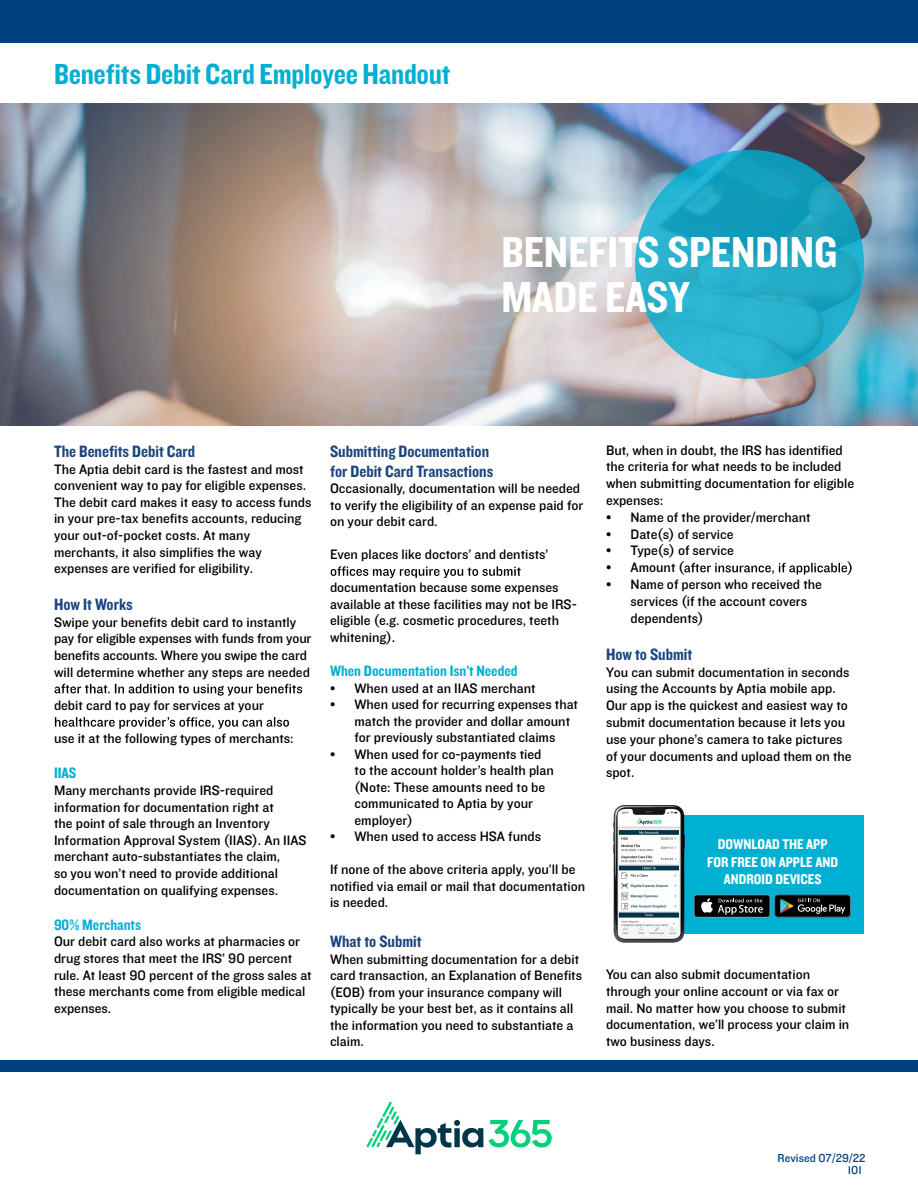
<style>
.page{position:relative;width:918px;height:1188px;background:#fff}
.page>*{position:absolute;margin:0;border:0;box-sizing:border-box;transform-origin:0 0}
.t1{font:45px/45px "Knockout 50 Welterweight";color:#fff}
.t2{font:30px "Knockout 50 Welterweight";letter-spacing:-.01em;color:#00b0d3}
.t3{font:17.1px/20px "Knockout 50 Welterweight";color:#1b447e}
.t4{font:15.6px "Knockout 50 Welterweight";color:#00b0d3}
.t5{font:14.7px/17.7px "Knockout 50 Welterweight";color:#fff;text-align:center}
.t6{font:14.25px/16.5px "Knockout 31 Junior Middlewt";color:#000}
.t7{font:12px "Knockout 31 Junior Middlewt";color:#004280}
</style>
<div class="page">
<img style="left:0;top:103px;width:918px;height:322px">
<div style="left:0;top:1060px;width:917px;height:12px;background:#004280"></div>
<div style="left:0;top:0;width:918px;height:43px;background:#004280"></div>
<svg style="left:635px;top:150px;width:229px;height:229px;background:#20aac6"></svg>
<svg style="left:55px;top:684px;width:247px;height:12px"></svg>
<svg style="left:55px;top:717px;width:234px;height:12px"></svg>
<svg style="left:331px;top:566px;width:190px;height:12px"></svg>
<svg style="left:684px;top:561px;width:168px;height:14px"></svg>
<div style="left:620px;top:815px;width:244px;height:118px;background:#00b0d3"></div>
<div style="left:694px;top:895px;width:76px;height:22px;background:#000;border-radius:2px"></div>
<svg style="left:701px;top:898px;width:62px;height:17px"></svg>
<svg style="left:775px;top:895px;width:75px;height:22px;background:#232625"></svg>
<img style="left:613px;top:805px;width:72px;height:138px">
<img style="left:366px;top:1101px;width:186px;height:54px">
<h2 class="t2" style="left:54px;top:54px;width:398px">Benefits Debit Card Employee Handout</h2>
<h1 class="t1" style="left:501px;top:228px;width:338px">BENEFITS SPENDING<br>MADE EASY</h1>
<p class="t3" style="left:54px;top:441px;width:143px">The Benefits Debit Card</p>
<p class="t6" style="left:54px;top:460px;width:259px">The Aptia debit card is the fastest and most convenient way to pay for eligible expenses.<br>The debit card makes it easy to access funds in your pre-tax benefits accounts, reducing your out-of-pocket costs. At many merchants, it also simplifies the way expenses are verified for eligibility.</p>
<p class="t3" style="left:54px;top:594px;width:80px">How It Works</p>
<p class="t6" style="left:54px;top:613px;width:259px">Swipe your benefits debit card to instantly pay for eligible expenses with funds from your benefits accounts. Where you swipe the card will determine whether any steps are needed</p>
<p class="t6" style="left:54px;top:696px;width:211px">debit card to pay for services at your</p>
<p class="t6" style="left:54px;top:730px;width:241px">use it at the following types of merchants:</p>
<p class="t4" style="left:54px;top:763px;width:24px">IIAS</p>
<p class="t6" style="left:54px;top:781px;width:254px">Many merchants provide IRS-required information for documentation right at<br>the point of sale through an Inventory Information Approval System (IIAS). An IIAS merchant auto-substantiates the claim,<br>so you won’t need to provide additional documentation on qualifying expenses.</p>
<p class="t4" style="left:54px;top:914px;width:89px">90% Merchants</p>
<p class="t6" style="left:54px;top:933px;width:259px">Our debit card also works at pharmacies or drug stores that meet the IRS’ 90 percent rule. At least 90 percent of the gross sales at these merchants come from eligible medical expenses.</p>
<p class="t3" style="left:330px;top:441px;width:165px">Submitting Documentation for Debit Card Transactions</p>
<p class="t6" style="left:330px;top:480px;width:255px">Occasionally, documentation will be needed to verify the eligibility of an expense paid for on your debit card.</p>
<p class="t6" style="left:330px;top:546px;width:220px">Even places like doctors’ and dentists’</p>
<p class="t6" style="left:330px;top:579px;width:248px">documentation because some expenses available at these facilities may not be IRS&shy;eligible (e.g. cosmetic procedures, teeth whitening).</p>
<p class="t4" style="left:330px;top:661px;width:189px">When Documentation Isn’t Needed</p>
<p class="t6" style="left:330px;top:679px;width:207px">• When used at an IIAS merchant •</p>
<p class="t6" style="left:355px;top:696px;width:225px">When used for recurring expenses that match the provider and dollar amount for previously substantiated claims<br>When used for co-payments tied<br>to the account holder’s health plan (Note: These amounts need to be communicated to Aptia by your employer)</p>
<p class="t6" style="left:330px;top:828px;width:213px">• When used to access HSA funds</p>
<p class="t6" style="left:330px;top:861px;width:257px">If none of the above criteria apply, you’ll be notified via email or mail that documentation is needed.</p>
<p class="t3" style="left:330px;top:931px;width:93px">What to Submit</p>
<p class="t6" style="left:330px;top:950px;width:254px">When submitting documentation for a debit card transaction, an Explanation of Benefits (EOB) from your insurance company will typically be your best bet, as it contains all the information you need to substantiate a claim.</p>
<p class="t6" style="left:330px;top:745px;width:7px">•</p>
<p class="t6" style="left:606px;top:441px;width:250px">But, when in doubt, the IRS has identified the criteria for what needs to be included when submitting documentation for eligible expenses:</p>
<p class="t6" style="left:606px;top:508px;width:206px">• Name of the provider/merchant</p>
<p class="t6" style="left:606px;top:525px;width:129px">• Date(s) of service</p>
<p class="t6" style="left:606px;top:542px;width:129px">• Type(s) of service</p>
<p class="t6" style="left:606px;top:559px;width:79px">• Amount (</p>
<p class="t6" style="left:631px;top:575px;width:193px;text-indent:-25px">• Name of person who received the services (if the account covers dependents)</p>
<p class="t3" style="left:606px;top:643px;width:88px">How to Submit</p>
<p class="t6" style="left:606px;top:663px;width:247px">You can submit documentation in seconds using the Accounts by Aptia mobile app.<br>Our app is the quickest and easiest way to submit documentation because it lets you use your phone’s camera to take pictures of your documents and upload them on the spot.</p>
<p class="t5" style="left:707px;top:835px;width:132px">DOWNLOAD THE APP<br>FOR FREE ON APPLE AND<br>ANDROID DEVICES</p>
<p class="t6" style="left:606px;top:965px;width:245px">You can also submit documentation through your online account or via fax or mail. No matter how you choose to submit documentation, we’ll process your claim in two business days.</p>
<p class="t7" style="left:778px;top:1150px;width:90px">Revised 07/29/22</p>
<p class="t7" style="left:848px;top:1162px;width:15px">101</p>
</div>
